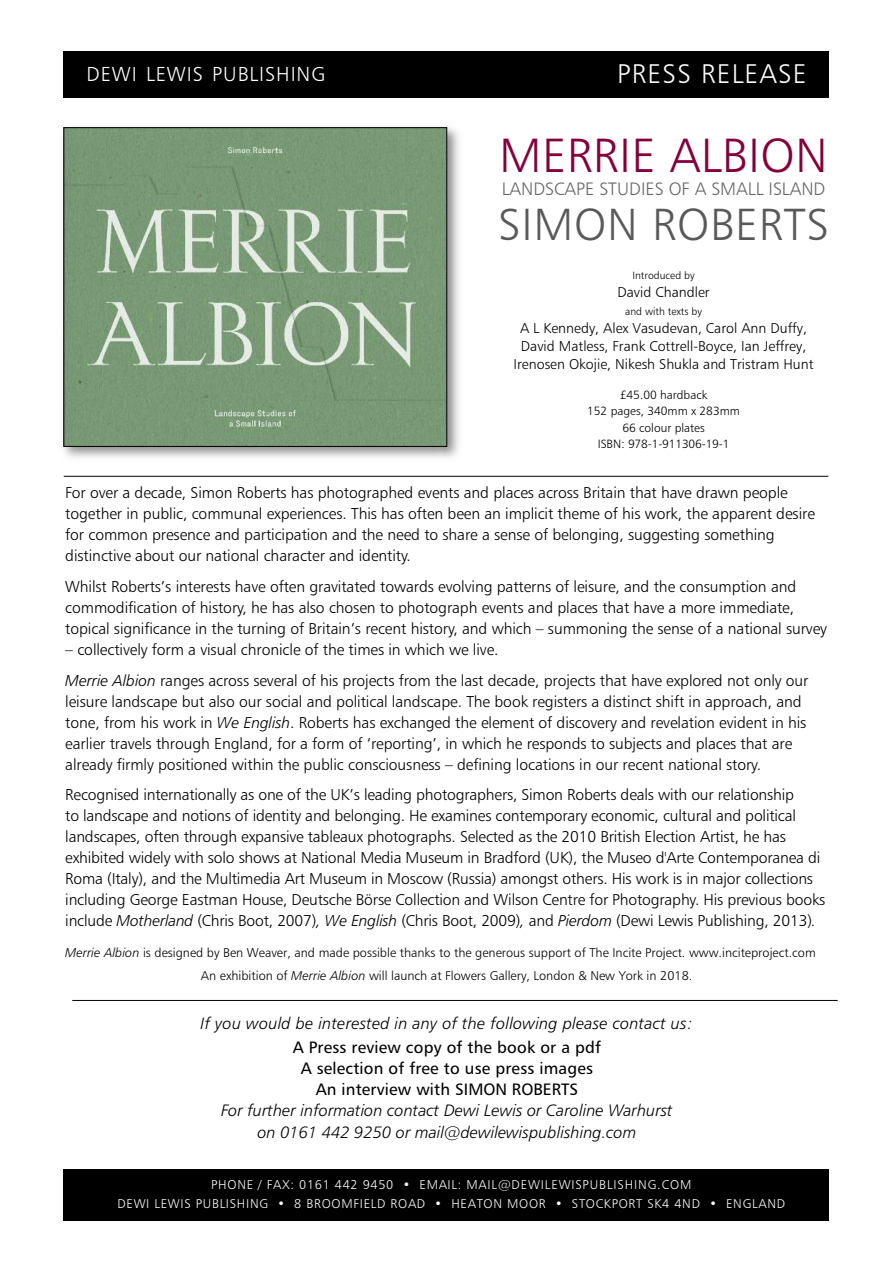
<style>
.page{position:relative;width:893px;height:1263px;background:#fff}
.page>*{position:absolute;margin:0;border:0;box-sizing:border-box;transform-origin:0 0}
.t1{font:48px "Humanist 777 BT Light B";letter-spacing:.005em;color:#85003a}
.t2{font:45px "Humanist 777 BT Light B";letter-spacing:.015em;color:#595959}
.t3{font:27px "Humanist 777 BT Light B";letter-spacing:.045em;color:#fff}
.t4{font:20.25px "Humanist 777 BT Light B";letter-spacing:.045em;color:#fff}
.t5{font:18px "Humanist 777 BT Light B";color:#666}
.t6{font:16.5px/22.5px "Humanist 777 BT Light Italic B";color:#000;text-align:center}
.t7{font:16.5px/21px "Humanist 777 BT Roman B";letter-spacing:.01em;color:#000;text-align:center}
.t8{font:15.75px/21px "Humanist 777 BT Light B";letter-spacing:-.005em;color:#000}
.t9{font:14.25px/18px "Humanist 777 BT Light B";color:#000;text-align:center}
.t10{font:12.75px/23.2px "Humanist 777 BT Light B";color:#000}
.t11{font:12.75px/19.5px "Humanist 777 BT Light B";letter-spacing:.055em;color:#fff;text-align:center}
.t12{font:12px/16.5px "Humanist 777 BT Light B";color:#000;text-align:center}
.t13{font:10.5px "Humanist 777 BT Light B";color:#000}
.s1{font-family:"Humanist 777 BT Light Italic B"}
</style>
<div class="page">
<div style="left:64px;top:1169px;width:765px;height:51px;background:#000"></div>
<div style="left:64px;top:51px;width:765px;height:47px;background:#000"></div>
<hr style="left:72px;top:1000px;width:766px;height:1px;background:#000">
<hr style="left:64px;top:476px;width:764px;height:1px;background:#000">
<img style="left:63px;top:127px;width:396px;height:331px">
<img style="left:66px;top:130px;width:379px;height:314px">
<p class="t4" style="left:87px;top:66px;width:240px">DEWI LEWIS PUBLISHING</p>
<h3 class="t3" style="left:617px;top:63px;width:191px">PRESS RELEASE</h3>
<h1 class="t1" style="left:499px;top:137px;width:330px">MERRIE ALBION</h1>
<p class="t5" style="left:502px;top:181px;width:325px">LANDSCAPE STUDIES OF A SMALL ISLAND</p>
<h2 class="t2" style="left:498px;top:206px;width:332px">SIMON ROBERTS</h2>
<p class="t13" style="left:632px;top:271px;width:64px">Introduced by</p>
<p class="t9" style="left:617px;top:284px;width:94px">David Chandler</p>
<p class="t13" style="left:625px;top:307px;width:78px">and with texts by</p>
<p class="t9" style="left:514px;top:320px;width:302px">A L Kennedy, Alex Vasudevan, Carol Ann Duffy,<br>David Matless, Frank Cottrell-Boyce, Ian Jeffrey,<br>Irenosen Okojie, Nikesh Shukla and Tristram Hunt</p>
<p class="t12" style="left:587px;top:387px;width:154px">£45.00 hardback<br>152 pages, 340mm x 283mm<br>66 colour plates<br>ISBN: 978-1-911306-19-1</p>
<p class="t8" style="left:65px;top:483px;width:751px">For over a decade, Simon Roberts has photographed events and places across Britain that have drawn people together in public, communal experiences. This has often been an implicit theme of his work, the apparent desire for common presence and participation and the need to share a sense of belonging, suggesting something distinctive about our national character and identity.</p>
<p class="t8" style="left:65px;top:577px;width:763px">Whilst Roberts’s interests have often gravitated towards evolving patterns of leisure, and the consumption and commodification of history, he has also chosen to photograph events and places that have a more immediate, topical significance in the turning of Britain’s recent history, and which – summoning the sense of a national survey</p>
<p class="t8" style="left:65px;top:635px;width:745px;line-height:30.8px">– collectively form a visual chronicle of the times in which we live.<br><span class="s1">Merrie Albion</span> ranges across several of his projects from the last decade, projects that have explored not only our</p>
<p class="t8" style="left:65px;top:692px;width:743px">leisure landscape but also our social and political landscape. The book registers a distinct shift in approach, and tone, from his work in <span class="s1">We English</span>. Roberts has exchanged the element of discovery and revelation evident in his earlier travels through England, for a form of ‘reporting’, in which he responds to subjects and places that are already firmly positioned within the public consciousness – defining locations in our recent national story.</p>
<p class="t8" style="left:65px;top:786px;width:762px">Recognised internationally as one of the UK’s leading photographers, Simon Roberts deals with our relationship<br>to landscape and notions of identity and belonging. He examines contemporary economic, cultural and political landscapes, often through expansive tableaux photographs. Selected as the 2010 British Election Artist, he has exhibited widely with solo shows at National Media Museum in Bradford (UK), the Museo d'Arte Contemporanea di Roma (Italy), and the Multimedia Art Museum in Moscow (Russia) amongst others. His work is in major collections including George Eastman House, Deutsche Börse Collection and Wilson Centre for Photography. His previous books include <span class="s1">Motherland</span> (Chris Boot, 2007)<span class="s1">, We English</span> (Chris Boot, 2009)<span class="s1">,</span> and <span class="s1">Pierdom</span> (Dewi Lewis Publishing, 2013)<span class="s1">.</span></p>
<p class="t10" style="left:201px;top:942px;width:616px;text-indent:-136px"><span class="s1">Merrie Albion</span> is designed by Ben Weaver, and made possible thanks to the generous support of The Incite Project. www.inciteproject.com<br>An exhibition of <span class="s1">Merrie Albion</span> will launch at Flowers Gallery, London &amp; New York in 2018.</p>
<p class="t6" style="left:201px;top:1013px;width:494px">If you would be interested in any of the following please contact us:</p>
<p class="t7" style="left:293px;top:1038px;width:310px">A Press review copy of the book or a pdf<br>A selection of free to use press images<br>An interview with SIMON ROBERTS</p>
<p class="t6" style="left:221px;top:1100px;width:453px">For further information contact Dewi Lewis or Caroline Warhurst on 0161 442 9250 or mail@dewilewispublishing.com</p>
<p class="t11" style="left:117px;top:1176px;width:669px">PHONE / FAX: 0161 442 9450 • EMAIL: MAIL@DEWILEWISPUBLISHING.COM<br>DEWI LEWIS PUBLISHING • 8 BROOMFIELD ROAD • HEATON MOOR • STOCKPORT SK4 4ND • ENGLAND</p>
</div>
